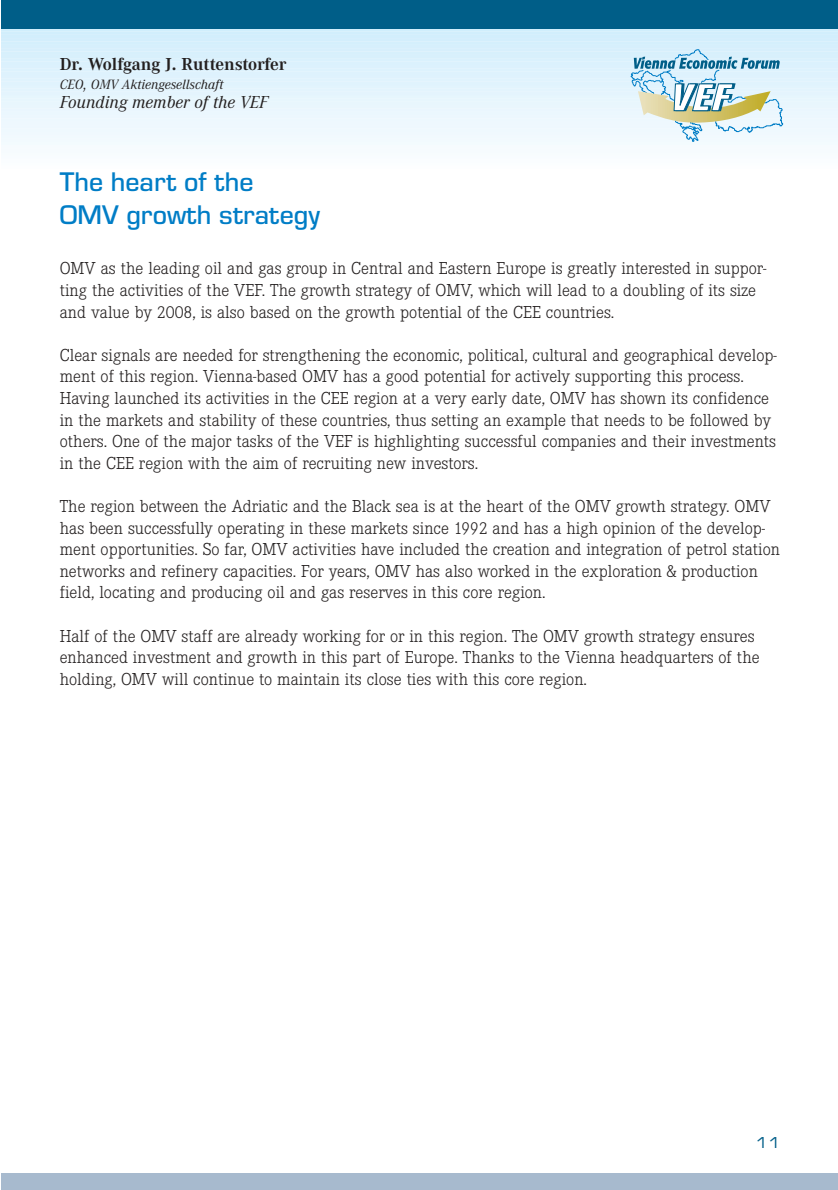
<style>
.page{position:relative;width:838px;height:1190px;background:#fff}
.page>*{position:absolute;margin:0;border:0;box-sizing:border-box;transform-origin:0 0}
.t1{font:500 28px/33.6px "Eurostile T";color:#007dc6}
.t2{font:300 18px/21.6px "Corporate E";color:#231f1f}
.t3{font:700 18px "Corporate A";color:#231f1f}
.t4{font:italic 18px "Corporate A";color:#231f1f}
.t5{font:italic 14px "Corporate A";color:#231f1f}
.t6{font:14px "Thekla Extended";color:#005e88}
</style>
<div class="page">
<div style="left:1px;top:160px;width:837px;height:8px;background:#fbfeff"></div>
<div style="left:1px;top:153px;width:837px;height:8px;background:#f8fcff"></div>
<div style="left:1px;top:146px;width:837px;height:8px;background:#f6fbfe"></div>
<div style="left:1px;top:140px;width:837px;height:7px;background:#f3fbfe"></div>
<div style="left:1px;top:133px;width:837px;height:8px;background:#f1fafe"></div>
<div style="left:1px;top:126px;width:837px;height:8px;background:#eff9fe"></div>
<div style="left:1px;top:120px;width:837px;height:7px;background:#eef8fe"></div>
<div style="left:1px;top:113px;width:837px;height:8px;background:#ecf7fe"></div>
<div style="left:1px;top:106px;width:837px;height:8px;background:#eaf6fe"></div>
<div style="left:1px;top:100px;width:837px;height:7px;background:#e8f6fd"></div>
<div style="left:1px;top:93px;width:837px;height:8px;background:#e6f6fd"></div>
<div style="left:1px;top:86px;width:837px;height:8px;background:#e3f4fd"></div>
<div style="left:1px;top:80px;width:837px;height:7px;background:#e0f3fd"></div>
<div style="left:1px;top:73px;width:837px;height:7px;background:#dff2fd"></div>
<div style="left:1px;top:66px;width:837px;height:8px;background:#ddf2fd"></div>
<div style="left:1px;top:59px;width:837px;height:8px;background:#dbf1fd"></div>
<div style="left:1px;top:53px;width:837px;height:7px;background:#d8f0fc"></div>
<div style="left:1px;top:46px;width:837px;height:8px;background:#d7effc"></div>
<div style="left:1px;top:39px;width:837px;height:8px;background:#d4effc"></div>
<div style="left:1px;top:33px;width:837px;height:7px;background:#d2eefc"></div>
<div style="left:1px;top:26px;width:837px;height:8px;background:#d0eefc"></div>
<div style="left:1px;top:23px;width:837px;height:7px;background:#005e88"></div>
<div style="left:1px;top:0;width:837px;height:28px;background:#005e88"></div>
<svg style="left:630px;top:49px;width:153px;height:93px"></svg>
<div style="left:1px;top:1174px;width:837px;height:16px;background:#a7bace"></div>
<p class="t3" style="left:60px;top:57px;width:228px">Dr. Wolfgang J. Ruttenstorfer</p>
<p class="t5" style="left:60px;top:79px;width:165px">CEO, OMV Aktiengesellschaft</p>
<p class="t4" style="left:60px;top:97px;width:210px">Founding member of the VEF</p>
<h1 class="t1" style="left:60px;top:167px;width:262px">The heart of the<br>OMV growth strategy</h1>
<p class="t2" style="left:60px;top:260px;width:708px">OMV as the leading oil and gas group in Central and Eastern Europe is greatly interested in suppor&shy;ting the activities of the VEF. The growth strategy of OMV, which will lead to a doubling of its size and value by 2008, is also based on the growth potential of the CEE countries.</p>
<p class="t2" style="left:60px;top:346px;width:719px">Clear signals are needed for strengthening the economic, political, cultural and geographical develop&shy;ment of this region. Vienna-based OMV has a good potential for actively supporting this process.<br>Having launched its activities in the CEE region at a very early date, OMV has shown its confidence in the markets and stability of these countries, thus setting an example that needs to be followed by others. One of the major tasks of the VEF is highlighting successful companies and their investments in the CEE region with the aim of recruiting new investors.</p>
<p class="t2" style="left:60px;top:497px;width:722px">The region between the Adriatic and the Black sea is at the heart of the OMV growth strategy. OMV has been successfully operating in these markets since 1992 and has a high opinion of the develop&shy;ment opportunities. So far, OMV activities have included the creation and integration of petrol station networks and refinery capacities. For years, OMV has also worked in the exploration &amp; production field, locating and producing oil and gas reserves in this core region.</p>
<p class="t2" style="left:60px;top:627px;width:701px">Half of the OMV staff are already working for or in this region. The OMV growth strategy ensures enhanced investment and growth in this part of Europe. Thanks to the Vienna headquarters of the holding, OMV will continue to maintain its close ties with this core region.</p>
<p class="t6" style="left:755px;top:1137px;width:28px">11</p>
</div>
